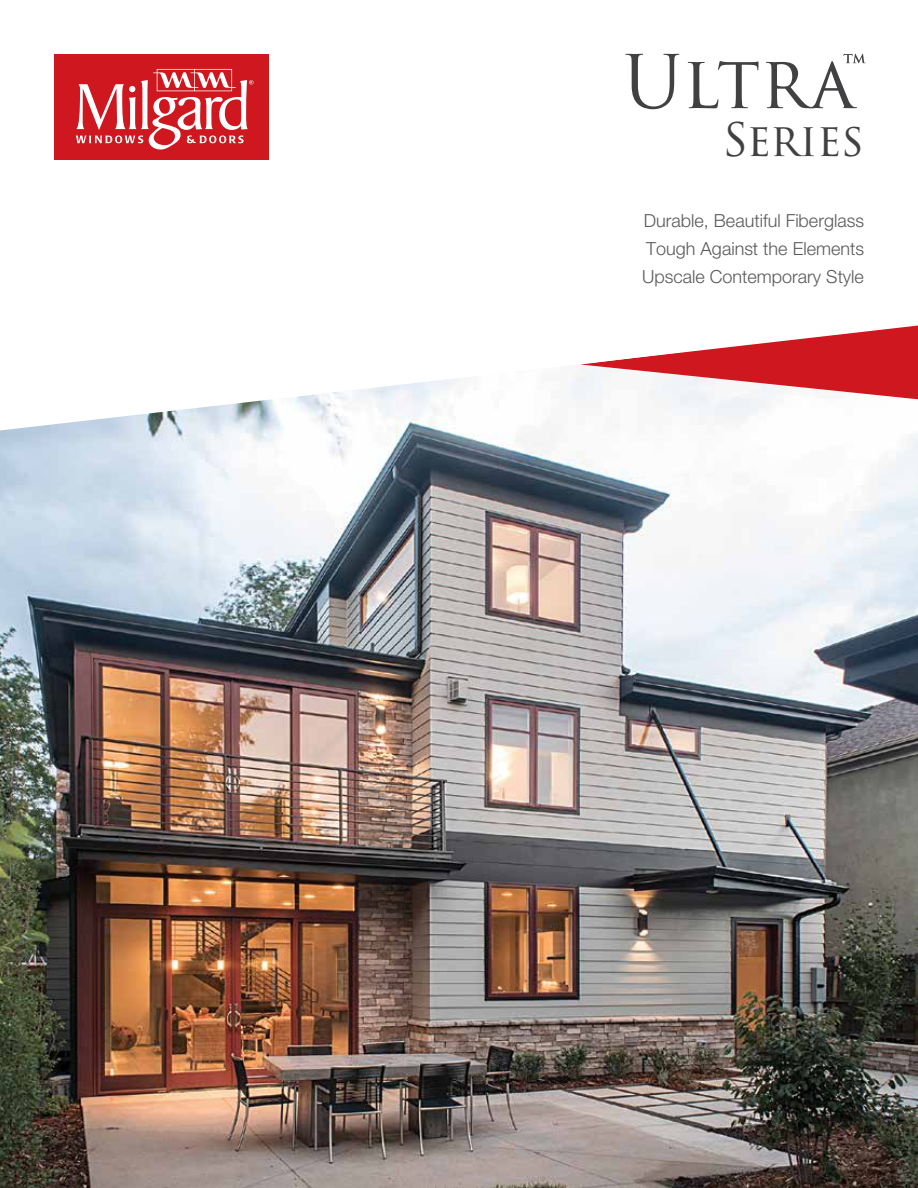
<style>
.page{position:relative;width:918px;height:1188px;background:#fff}
.page>*{position:absolute;margin:0;border:0;box-sizing:border-box;transform-origin:0 0}
.t1{font:72px "Trajan Pro 3";letter-spacing:-.005em;color:#414042}
.t2{font:45px "Trajan Pro 3";letter-spacing:-.02em;color:#414042}
.t3{font:300 18px/28.3px "Helvetica Neue";color:#58595b;text-align:justify}
</style>
<div class="page">
<img style="left:0;top:430px;width:918px;height:758px">
<svg style="left:5px;top:325px;width:913px;height:105px"></svg>
<div style="left:54px;top:54px;width:215px;height:106px;background:#ce171e"></div>
<svg style="left:76px;top:69px;width:178px;height:81px"></svg>
<h1 class="t1" style="left:623px;top:33px;width:242px">Ultra™</h1>
<h2 class="t2" style="left:722px;top:109px;width:143px">Series</h2>
<p class="t3" style="left:642px;top:206px;width:223px">Durable, Beautiful Fiberglass Tough Against the Elements Upscale Contemporary Style</p>
</div>
